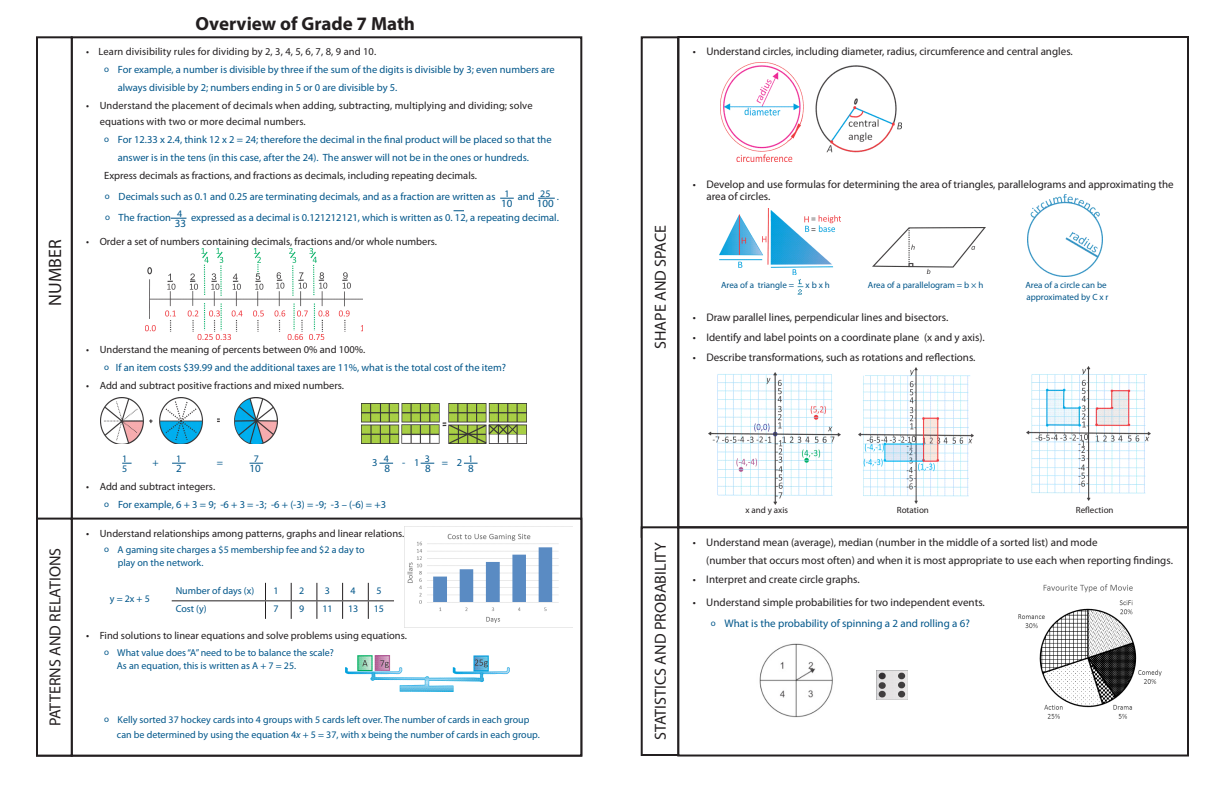
<style>
.page{position:relative;width:1224px;height:792px;background:#fff}
.page>*{position:absolute;margin:0;border:0;box-sizing:border-box;transform-origin:0 0}
.t1{font:700 19px "Myriad Pro";color:#231f20}
.t2{font:18px "Myriad Pro";color:#231f20}
.t3{font:16px "Myriad Pro";color:#231f20}
.t4{font:11px/18px "Myriad Pro";color:#231f20}
.t5{font:11px "Myriad Pro";color:#00568a}
.t6{font:10.5px "Myriad Pro";color:#00568a}
.t7{font:10.5px/16px "Myriad Pro";color:#231f20}
.t8{font:10px/13px "Myriad Pro";color:#00568a}
.t9{font:9px "Myriad Pro";color:#00568a}
.t10{font:9px "Myriad Pro";color:#231f20}
.s1{font-size:9px}
.s2{font-size:11px}
.s3{font-style:italic}
</style>
<div class="page">
<svg style="left:500px;top:198px;width:14px;height:1px"></svg>
<svg style="left:538px;top:198px;width:17px;height:1px"></svg>
<svg style="left:171px;top:218px;width:15px;height:1px"></svg>
<svg style="left:172px;top:463px;width:14px;height:1px"></svg>
<svg style="left:249px;top:463px;width:14px;height:1px"></svg>
<svg style="left:379px;top:463px;width:14px;height:1px"></svg>
<svg style="left:421px;top:463px;width:13px;height:1px"></svg>
<svg style="left:464px;top:463px;width:14px;height:1px"></svg>
<div style="left:36px;top:36px;width:37px;height:721px;border:2px solid #231f20"></div>
<hr style="left:172px;top:600px;width:94px;height:1px;background:#231f20">
<svg style="left:265px;top:583px;width:129px;height:36px"></svg>
<div style="left:71px;top:518px;width:511px;height:239px;border:2px solid #231f20"></div>
<div style="left:641px;top:36px;width:38px;height:502px;border:2px solid #231f20"></div>
<div style="left:677px;top:526px;width:512px;height:231px;border:2px solid #231f20"></div>
<img style="left:1018px;top:584px;width:144px;height:135px">
<div style="left:642px;top:527px;width:36px;height:228px;background:#fff"></div>
<div style="left:641px;top:526px;width:38px;height:230px;border:2px solid #231f20"></div>
<div style="left:677px;top:36px;width:512px;height:492px;border:2px solid #231f20"></div>
<img style="left:759px;top:643px;width:74px;height:75px">
<img style="left:361px;top:404px;width:166px;height:40px">
<img style="left:405px;top:533px;width:168px;height:95px">
<img style="left:345px;top:655px;width:165px;height:37px">
<img style="left:720px;top:209px;width:120px;height:65px">
<img style="left:1028px;top:194px;width:75px;height:82px">
<img style="left:872px;top:228px;width:113px;height:46px">
<div style="left:36px;top:518px;width:37px;height:239px;border:2px solid #231f20"></div>
<img style="left:721px;top:62px;width:180px;height:99px">
<img style="left:709px;top:373px;width:131px;height:132px">
<img style="left:858px;top:367px;width:116px;height:137px">
<img style="left:1027px;top:367px;width:124px;height:134px">
<img style="left:145px;top:248px;width:218px;height:92px">
<img style="left:100px;top:397px;width:178px;height:47px">
<img style="left:876px;top:670px;width:31px;height:30px">
<img style="left:797px;top:279px;width:7px;height:16px">
<p class="t2" style="left:44px;top:306px;width:68px;rotate:-90deg">NUMBER</p>
<p class="t1" style="left:195px;top:11px;width:221px">Overview of Grade 7 Math</p>
<p class="t7" style="left:86px;top:44px;width:292px">• Learn divisibility rules for dividing by 2, 3, 4, 5, 6, 7, 8, 9 and 10.</p>
<p class="t6" style="left:104px;top:63px;width:452px"><span class="s1">o</span> For example, a number is divisible by three if the sum of the digits is divisible by 3; even numbers are</p>
<p class="t6" style="left:118px;top:81px;width:281px">always divisible by 2; numbers ending in 5 or 0 are divisible by 5.</p>
<p class="t7" style="left:100px;top:98px;width:434px;text-indent:-14px">• Understand the placement of decimals when adding, subtracting, multiplying and dividing; solve equations with two or more decimal numbers.</p>
<p class="t6" style="left:104px;top:133px;width:449px"><span class="s1">o</span> For 12.33 x 2.4, think 12 x 2 = 24; therefore the decimal in the final product will be placed so that the</p>
<p class="t6" style="left:118px;top:151px;width:413px">answer is in the tens (in this case, after the 24). The answer will not be in the ones or hundreds.</p>
<p class="t7" style="left:104px;top:168px;width:374px">Express decimals as fractions, and fractions as decimals, including repeating decimals.</p>
<p class="t8" style="left:504px;top:187px;width:7px">1</p>
<p class="t8" style="left:540px;top:187px;width:12px">25</p>
<p class="t5" style="left:501px;top:197px;width:13px">10</p>
<p class="t5" style="left:537px;top:197px;width:18px">100</p>
<p class="t8" style="left:177px;top:207px;width:7px">4</p>
<p class="t5" style="left:175px;top:217px;width:13px">33</p>
<p class="t7" style="left:86px;top:234px;width:352px">• Order a set of numbers containing decimals, fractions and/or whole numbers.</p>
<p class="t6" style="left:105px;top:190px;width:392px"><span class="s1">o</span> Decimals such as 0.1 and 0.25 are terminating decimals, and as a fraction are written as</p>
<p class="t6" style="left:518px;top:190px;width:18px">and</p>
<p class="t6" style="left:557px;top:190px;width:4px">.</p>
<p class="t6" style="left:105px;top:211px;width:67px"><span class="s1">o</span> The fraction</p>
<p class="t6" style="left:191px;top:211px;width:369px">expressed as a decimal is 0.121212121, which is written as 0. 12, a repeating decimal.</p>
<p class="t7" style="left:86px;top:342px;width:281px">• Understand the meaning of percents between 0% and 100%.</p>
<p class="t6" style="left:104px;top:361px;width:403px"><span class="s1">o</span> If an item costs $39.99 and the additional taxes are 11%, what is the total cost of the item?</p>
<p class="t7" style="left:86px;top:378px;width:259px">• Add and subtract positive fractions and mixed numbers.</p>
<p class="t3" style="left:45px;top:726px;width:180px;rotate:-90deg">PATTERNS AND RELATIONS</p>
<p class="t8" style="left:122px;top:452px;width:7px">1</p>
<p class="t8" style="left:176px;top:452px;width:7px">1</p>
<p class="t8" style="left:254px;top:452px;width:7px">7</p>
<p class="t8" style="left:384px;top:452px;width:7px">4</p>
<p class="t8" style="left:425px;top:452px;width:7px">3</p>
<p class="t8" style="left:468px;top:452px;width:7px">1</p>
<p class="t8" style="left:122px;top:462px;width:7px">5</p>
<p class="t5" style="left:176px;top:462px;width:7px">2</p>
<p class="t5" style="left:250px;top:462px;width:13px">10</p>
<p class="t5" style="left:384px;top:462px;width:7px">8</p>
<p class="t5" style="left:425px;top:462px;width:7px">8</p>
<p class="t5" style="left:468px;top:462px;width:7px">8</p>
<p class="t7" style="left:86px;top:479px;width:130px">• Add and subtract integers.</p>
<p class="t6" style="left:104px;top:498px;width:283px"><span class="s1">o</span> For example, 6 + 3 = 9; -6 + 3 = -3; -6 + (-3) = -9; -3 – (-6) = +3</p>
<p class="t6" style="left:153px;top:456px;width:8px">+</p>
<p class="t6" style="left:217px;top:456px;width:8px">=</p>
<p class="t6" style="left:372px;top:456px;width:7px">3</p>
<p class="t6" style="left:402px;top:456px;width:19px">- 1</p>
<p class="t6" style="left:442px;top:456px;width:22px">= 2</p>
<p class="t7" style="left:86px;top:525px;width:320px"><span class="s2">•</span> Understand relationships among patterns, graphs and linear relations.</p>
<p class="t8" style="left:104px;top:543px;width:262px"><span class="s1">o</span> A gaming site charges a $5 membership fee and $2 a day to</p>
<p class="t8" style="left:118px;top:556px;width:87px">play on the network.</p>
<p class="t8" style="left:176px;top:584px;width:80px">Number of days (x)</p>
<p class="t8" style="left:274px;top:584px;width:7px">1</p>
<p class="t8" style="left:299px;top:584px;width:7px">2</p>
<p class="t8" style="left:325px;top:584px;width:7px">3</p>
<p class="t8" style="left:351px;top:584px;width:7px">4</p>
<p class="t8" style="left:376px;top:584px;width:7px">5</p>
<p class="t8" style="left:176px;top:602px;width:32px">Cost (y)</p>
<p class="t8" style="left:274px;top:602px;width:7px">7</p>
<p class="t8" style="left:299px;top:602px;width:7px">9</p>
<p class="t8" style="left:322px;top:602px;width:12px">11</p>
<p class="t8" style="left:348px;top:602px;width:12px">13</p>
<p class="t8" style="left:374px;top:602px;width:12px">15</p>
<p class="t7" style="left:86px;top:627px;width:322px"><span class="s2">•</span> Find solutions to linear equations and solve problems using equations.</p>
<p class="t8" style="left:117px;top:646px;width:219px;text-indent:-13px"><span class="s1">o</span> What value does “A” need to be to balance the scale?<br>As an equation, this is written as A + 7 = 25.</p>
<p class="t8" style="left:110px;top:592px;width:41px">y = 2x + 5</p>
<p class="t8" style="left:117px;top:712px;width:424px;line-height:15px;text-indent:-13px"><span class="s1">o</span> Kelly sorted 37 hockey cards into 4 groups with 5 cards left over. The number of cards in each group can be determined by using the equation 4<span class="s3">x</span> + 5 = 37, with x being the number of cards in each group.</p>
<p class="t4" style="left:693px;top:42px;width:381px">• Understand circles, including diameter, radius, circumference and central angles.</p>
<p class="t3" style="left:651px;top:349px;width:126px;rotate:-90deg">SHAPE AND SPACE</p>
<p class="t4" style="left:706px;top:178px;width:469px;line-height:12px;text-indent:-14px">• Develop and use formulas for determining the area of triangles, parallelograms and approximating the area of circles.</p>
<p class="t9" style="left:721px;top:280px;width:75px">Area of a triangle =</p>
<p class="t9" style="left:806px;top:280px;width:26px">x b x h</p>
<p class="t9" style="left:868px;top:280px;width:117px">Area of a parallelogram = b × h</p>
<p class="t9" style="left:1025px;top:280px;width:83px">Area of a circle can be</p>
<p class="t9" style="left:1026px;top:292px;width:84px">approximated by C x r</p>
<p class="t4" style="left:693px;top:308px;width:257px">• Draw parallel lines, perpendicular lines and bisectors.</p>
<p class="t4" style="left:693px;top:328px;width:293px">• Identify and label points on a coordinate plane (x and y axis).</p>
<p class="t4" style="left:693px;top:348px;width:284px">• Describe transformations, such as rotations and reflections.</p>
<p class="t3" style="left:651px;top:740px;width:199px;rotate:-90deg">STATISTICS AND PROBABILITY</p>
<p class="t10" style="left:745px;top:505px;width:44px">x and y axis</p>
<p class="t10" style="left:897px;top:505px;width:34px">Rotation</p>
<p class="t10" style="left:1076px;top:505px;width:39px">Reflection</p>
<p class="t4" style="left:706px;top:533px;width:468px;text-indent:-14px">• Understand mean (average), median (number in the middle of a sorted list) and mode<br>(number that occurs most often) and when it is most appropriate to use each when reporting findings.</p>
<p class="t4" style="left:693px;top:570px;width:168px">• Interpret and create circle graphs.</p>
<p class="t4" style="left:693px;top:593px;width:294px">• Understand simple probabilities for two independent events.</p>
<p class="t5" style="left:711px;top:616px;width:261px"><span class="s1">o</span> What is the probability of spinning a 2 and rolling a 6?</p>
</div>
